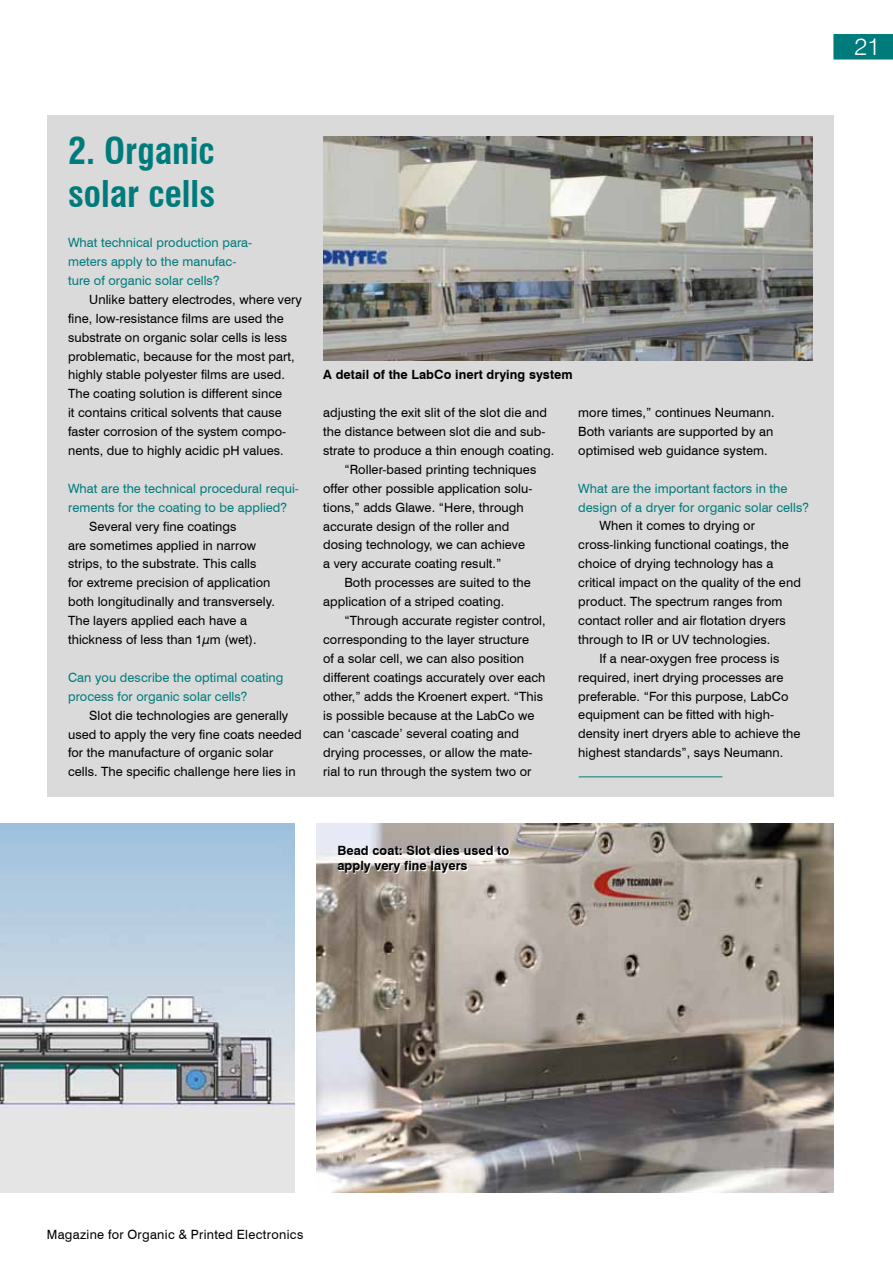
<style>
.page{position:relative;width:893px;height:1263px;background:#fff}
.page>*{position:absolute;margin:0;border:0;box-sizing:border-box;transform-origin:0 0}
.t1{font:700 condensed 36px/43.2px "Swiss 721 BT";color:#007b7c}
.t2{font:300 24px "Swiss 721 BT";color:#fff}
.t3{font:12.75px/18.9px "Swiss 721 BT";letter-spacing:.005em;color:#000}
.t4{font:12.75px/18.9px "Swiss 721 BT";letter-spacing:.005em;color:#007b7c}
.t5{font:700 12.75px/15.3px "Swiss 721 BT";letter-spacing:.005em;color:#000}
.t6{font:12.75px "Swiss 721 BT";letter-spacing:.025em;color:#000}
</style>
<div class="page">
<div style="left:833px;top:34px;width:60px;height:26px;background:#007b7c"></div>
<div style="left:47px;top:115px;width:786px;height:681px;background:#dadada"></div>
<img style="left:316px;top:824px;width:517px;height:368px">
<svg style="left:339px;top:846px;width:171px;height:27px"></svg>
<img style="left:323px;top:136px;width:489px;height:225px">
<img style="left:0;top:824px;width:295px;height:368px">
<hr style="left:579px;top:776px;width:143px;height:1px;background:#007b7c">
<h1 class="t1" style="left:68px;top:129px;width:149px">2. Organic solar cells</h1>
<p class="t4" style="left:68px;top:233px;width:186px">What technical production para&shy;meters apply to the manufac&shy;ture of organic solar cells?</p>
<p class="t3" style="left:68px;top:290px;width:235px;text-indent:21px">Unlike battery electrodes, where very fine, low-resistance films are used the substrate on organic solar cells is less problematic, because for the most part, highly stable polyester films are used.<br>The coating solution is different since<br>it contains critical solvents that cause faster corrosion of the system compo&shy;nents, due to highly acidic pH values.</p>
<p class="t4" style="left:68px;top:479px;width:232px">What are the technical procedural requi&shy;rements for the coating to be applied?</p>
<p class="t3" style="left:68px;top:516px;width:208px;text-indent:21px">Several very fine coatings<br>are sometimes applied in narrow strips, to the substrate. This calls for extreme precision of application both longitudinally and transversely.<br>The layers applied each have a thickness of less than 1µm (wet).</p>
<p class="t4" style="left:68px;top:668px;width:217px">Can you describe the optimal coating process for organic solar cells?</p>
<p class="t3" style="left:68px;top:705px;width:235px;text-indent:21px">Slot die technologies are generally used to apply the very fine coats needed for the manufacture of organic solar cells. The specific challenge here lies in</p>
<p class="t5" style="left:323px;top:367px;width:251px">A detail of the LabCo inert drying system</p>
<p class="t3" style="left:323px;top:403px;width:225px">adjusting the exit slit of the slot die and</p>
<p class="t3" style="left:323px;top:422px;width:224px">the distance between slot die and sub-</p>
<p class="t3" style="left:323px;top:441px;width:233px">strate to produce a thin enough coating.</p>
<p class="t3" style="left:344px;top:460px;width:193px">“Roller-based printing techniques</p>
<p class="t3" style="left:323px;top:479px;width:211px">offer other possible application solu-</p>
<p class="t3" style="left:323px;top:497px;width:202px">tions,” adds Glawe. “Here, through</p>
<p class="t3" style="left:323px;top:516px;width:188px">accurate design of the roller and</p>
<p class="t3" style="left:323px;top:535px;width:203px">dosing technology, we can achieve</p>
<p class="t3" style="left:323px;top:554px;width:180px">a very accurate coating result.”</p>
<p class="t3" style="left:344px;top:573px;width:188px">Both processes are suited to the</p>
<p class="t3" style="left:323px;top:592px;width:183px">application of a striped coating.</p>
<p class="t3" style="left:344px;top:611px;width:203px">“Through accurate register control,</p>
<p class="t3" style="left:323px;top:630px;width:207px">corresponding to the layer structure</p>
<p class="t3" style="left:323px;top:649px;width:203px">of a solar cell, we can also position</p>
<p class="t3" style="left:323px;top:668px;width:224px">different coatings accurately over each</p>
<p class="t3" style="left:323px;top:686px;width:221px">other,” adds the Kroenert expert. “This</p>
<p class="t3" style="left:323px;top:705px;width:213px">is possible because at the LabCo we</p>
<p class="t3" style="left:323px;top:724px;width:197px">can ‘cascade’ several coating and</p>
<p class="t3" style="left:323px;top:743px;width:211px">drying processes, or allow the mate-</p>
<p class="t3" style="left:323px;top:762px;width:210px">rial to run through the system two or</p>
<p class="t3" style="left:578px;top:403px;width:198px;text-align:justify">more times,” continues Neumann.<br>Both variants are supported by an optimised web guidance system.</p>
<p class="t4" style="left:578px;top:479px;width:232px">What are the important factors in the design of a dryer for organic solar cells?</p>
<p class="t3" style="left:600px;top:516px;width:157px">When it comes to drying or</p>
<p class="t3" style="left:578px;top:535px;width:212px">cross-linking functional coatings, the</p>
<p class="t3" style="left:578px;top:554px;width:197px">choice of drying technology has a</p>
<p class="t3" style="left:578px;top:573px;width:224px">critical impact on the quality of the end</p>
<p class="t3" style="left:578px;top:592px;width:206px">product. The spectrum ranges from</p>
<p class="t3" style="left:578px;top:611px;width:209px">contact roller and air flotation dryers</p>
<p class="t3" style="left:578px;top:630px;width:193px">through to IR or UV technologies.</p>
<p class="t3" style="left:600px;top:649px;width:181px">If a near-oxygen free process is</p>
<p class="t3" style="left:578px;top:667px;width:207px">required, inert drying processes are</p>
<p class="t3" style="left:578px;top:686px;width:212px">preferable. “For this purpose, LabCo</p>
<p class="t3" style="left:578px;top:705px;width:197px">equipment can be fitted with high-</p>
<p class="t3" style="left:578px;top:724px;width:224px">density inert dryers able to achieve the</p>
<p class="t3" style="left:578px;top:743px;width:207px">highest standards”, says Neumann.</p>
<p class="t5" style="left:337px;top:842px;width:173px">Bead coat: Slot dies used to apply very fine layers</p>
<h2 class="t2" style="left:854px;top:32px;width:27px">21</h2>
<p class="t6" style="left:47px;top:1226px;width:258px">Magazine for Organic &amp; Printed Electronics</p>
</div>
